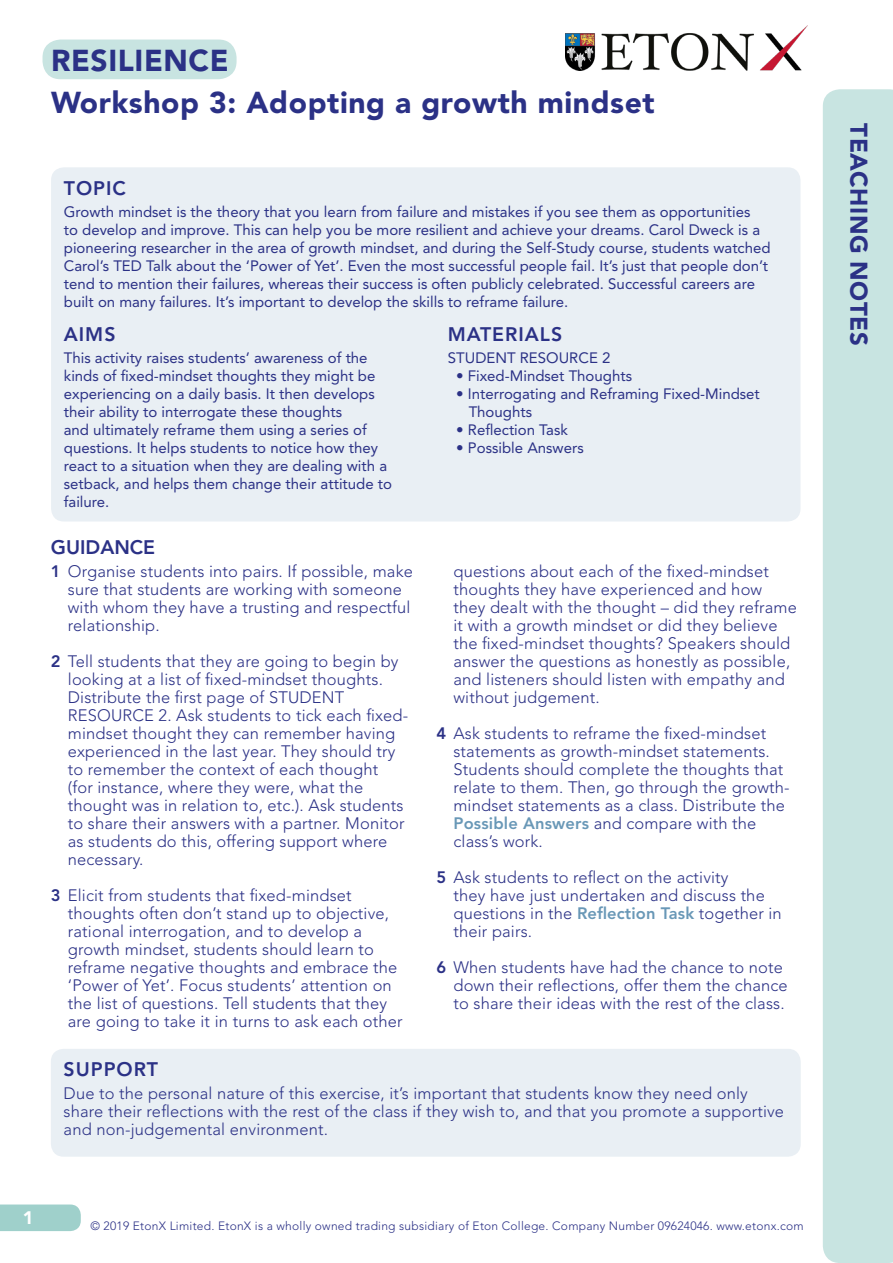
<style>
.page{position:relative;width:893px;height:1263px;background:#fff}
.page>*{position:absolute;margin:0;border:0;box-sizing:border-box;transform-origin:0 0}
.course_sub_title{font:900 30px "Avenir LT Std";letter-spacing:.02em;color:#2b3186}
.course_title{font:900 30px "Avenir LT Std";letter-spacing:.02em;color:#2b3186}
.sidebar{font:900 24px "Avenir LT Std";letter-spacing:.02em;color:#2b3186}
.topic_head{font:800 19.5px "Avenir LT Std";letter-spacing:.05em;color:#2b3186}
.text_heads{font:800 19.5px "Avenir LT Std";color:#2b3186}
.t1{font:900 18px "Avenir LT Std";color:#fff}
.text_numbered{font:300 16.5px/18px "Avenir LT Std";letter-spacing:.01em;color:#2b3186}
.topic_text{font:300 16.5px/18px "Avenir LT Std";letter-spacing:.01em;color:#2b3186}
.topic_head-2{font:15px/18px "Avenir LT Std";color:#2b3186}
.topic_text-2{font:15px/18px "Avenir LT Std";color:#2b3186}
.copyright{font:300 12px "Avenir LT Std";letter-spacing:.02em;color:#2b3186}
.s1{font-weight:800}
.s2{font-weight:800;color:#6998b7}
</style>
<div class="page">
<div style="left:43px;top:40px;width:194px;height:39px;background:#c8e4e1;border-radius:18px"></div>
<div style="left:0;top:1204px;width:81px;height:27px;background:#9fd0cb"></div>
<img style="left:566px;top:26px;width:241px;height:44px">
<div style="left:823px;top:89px;width:70px;height:1174px;background:#c8e4e1"></div>
<div style="left:51px;top:167px;width:749px;height:354px;background:#e9eff4;border-radius:13px"></div>
<div style="left:51px;top:1049px;width:750px;height:108px;background:#e9eff4;border-radius:13px"></div>
<p class="course_title" style="left:51px;top:42px;width:179px">RESILIENCE</p>
<p class="course_sub_title" style="left:51px;top:84px;width:605px">Workshop 3: Adopting a growth mindset</p>
<p class="topic_head" style="left:64px;top:177px;width:64px">TOPIC</p>
<p class="topic_head-2" style="left:64px;top:203px;width:708px">Growth mindset is the theory that you learn from failure and mistakes if you see them as opportunities<br>to develop and improve. This can help you be more resilient and achieve your dreams. Carol Dweck is a pioneering researcher in the area of growth mindset, and during the Self-Study course, students watched Carol’s TED Talk about the ‘Power of Yet’. Even the most successful people fail. It’s just that people don’t tend to mention their failures, whereas their success is often publicly celebrated. Successful careers are built on many failures. It’s important to develop the skills to reframe failure.</p>
<p class="topic_head" style="left:64px;top:323px;width:53px">AIMS</p>
<p class="topic_text-2" style="left:64px;top:349px;width:330px">This activity raises students’ awareness of the kinds of fixed-mindset thoughts they might be experiencing on a daily basis. It then develops their ability to interrogate these thoughts<br>and ultimately reframe them using a series of questions. It helps students to notice how they react to a situation when they are dealing with a setback, and helps them change their attitude to failure.</p>
<p class="topic_head" style="left:448px;top:323px;width:116px">MATERIALS</p>
<p class="topic_text-2" style="left:448px;top:349px;width:164px">STUDENT RESOURCE 2</p>
<p class="topic_text-2" style="left:456px;top:367px;width:177px">• Fixed-Mindset Thoughts</p>
<p class="topic_text-2" style="left:469px;top:385px;width:293px;text-indent:-13px">• Interrogating and Reframing Fixed-Mindset<br>Thoughts</p>
<p class="topic_text-2" style="left:456px;top:421px;width:113px">• Reflection Task</p>
<p class="topic_text-2" style="left:456px;top:439px;width:129px">• Possible Answers</p>
<p class="text_heads" style="left:51px;top:536px;width:106px">GUIDANCE</p>
<p class="text_numbered" style="left:68px;top:562px;width:347px;text-indent:-17px"><span class="s1">1</span> Organise students into pairs. If possible, make sure that students are working with someone with whom they have a trusting and respectful relationship.</p>
<p class="text_numbered" style="left:68px;top:652px;width:342px;text-indent:-17px"><span class="s1">2</span> Tell students that they are going to begin by looking at a list of fixed-mindset thoughts.<br>Distribute the first page of STUDENT RESOURCE 2. Ask students to tick each fixed&shy;mindset thought they can remember having experienced in the last year. They should try to remember the context of each thought<br>(for instance, where they were, what the thought was in relation to, etc.). Ask students to share their answers with a partner. Monitor as students do this, offering support where necessary.</p>
<p class="text_numbered" style="left:68px;top:886px;width:336px;text-indent:-17px"><span class="s1">3</span> Elicit from students that fixed-mindset thoughts often don’t stand up to objective, rational interrogation, and to develop a growth mindset, students should learn to reframe negative thoughts and embrace the ‘Power of Yet’. Focus students’ attention on the list of questions. Tell students that they are going to take it in turns to ask each other</p>
<p class="text_numbered" style="left:453px;top:562px;width:345px">questions about each of the fixed-mindset thoughts they have experienced and how they dealt with the thought – did they reframe it with a growth mindset or did they believe the fixed-mindset thoughts? Speakers should answer the questions as honestly as possible, and listeners should listen with empathy and without judgement.</p>
<p class="text_numbered" style="left:453px;top:724px;width:338px;text-indent:-17px"><span class="s1">4</span> Ask students to reframe the fixed-mindset statements as growth-mindset statements.<br>Students should complete the thoughts that relate to them. Then, go through the growth&shy;mindset statements as a class. Distribute the <span class="s2">Possible Answers</span> and compare with the class’s work.</p>
<p class="text_numbered" style="left:453px;top:868px;width:330px;text-indent:-17px"><span class="s1">5</span> Ask students to reflect on the activity<br>they have just undertaken and discuss the questions in the <span class="s2">Reflection Task</span> together in their pairs.</p>
<p class="text_numbered" style="left:453px;top:958px;width:336px;text-indent:-17px"><span class="s1">6</span> When students have had the chance to note down their reflections, offer them the chance to share their ideas with the rest of the class.</p>
<p class="topic_head" style="left:64px;top:1058px;width:96px">SUPPORT</p>
<p class="topic_text" style="left:64px;top:1084px;width:722px">Due to the personal nature of this exercise, it’s important that students know they need only share their reflections with the rest of the class if they wish to, and that you promote a supportive and non-judgemental environment.</p>
<p class="t1" style="left:23px;top:1206px;width:12px">1</p>
<p class="copyright" style="left:90px;top:1219px;width:715px">© 2019 EtonX Limited. EtonX is a wholly owned trading subsidiary of Eton College. Company Number 09624046. www.etonx.com</p>
<p class="sidebar" style="left:873px;top:123px;width:224px;rotate:90deg">TEACHING NOTES</p>
</div>
